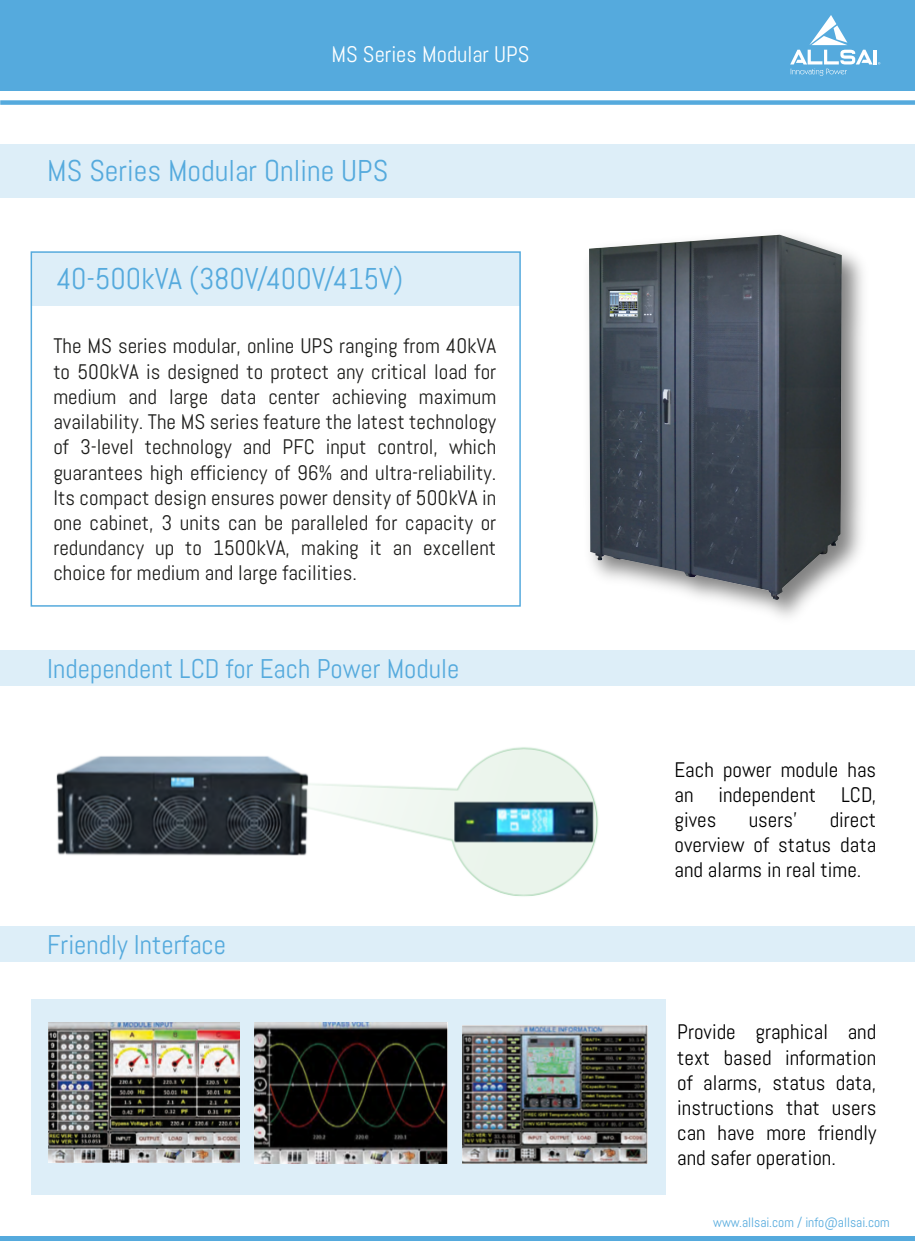
<style>
.page{position:relative;width:915px;height:1255px;background:#fff}
.page>*{position:absolute;margin:0;border:0;box-sizing:border-box;transform-origin:0 0}
.t1{font:30px "Abel";color:#5ad}
.t2{font:27px "Abel";color:#5ad}
.t3{font:22.5px "Abel";color:#fff}
.t4{font:21px/25.2px "Abel";color:#1d1d1b;text-align:justify}
.t5{font:21px/25.2px "Abel";color:#000;text-align:justify}
.t6{font:13.5px "Abel";color:#5ad}
</style>
<div class="page">
<div style="left:0;top:100px;width:914px;height:5px;background:#5ad"></div>
<div style="left:0;top:0;width:914px;height:91px;background:#5ad"></div>
<svg style="left:790px;top:15px;width:90px;height:61px"></svg>
<div style="left:0;top:1235px;width:914px;height:5px;background:#5ad"></div>
<div style="left:31px;top:999px;width:634px;height:195px;background:#ddeef8"></div>
<div style="left:31px;top:252px;width:489px;height:53px;background:#ddeef8"></div>
<div style="left:0;top:650px;width:914px;height:35px;background:#ddeef8"></div>
<div style="left:0;top:144px;width:914px;height:53px;background:#ddeef8"></div>
<div style="left:0;top:925px;width:914px;height:36px;background:#ddeef8"></div>
<img style="left:0;top:685px;width:12px;height:277px">
<img style="left:515px;top:234px;width:348px;height:383px">
<img style="left:589px;top:235px;width:252px;height:365px">
<img style="left:56px;top:747px;width:543px;height:150px">
<img style="left:48px;top:1022px;width:192px;height:140px">
<img style="left:254px;top:1022px;width:194px;height:140px">
<img style="left:462px;top:1025px;width:185px;height:137px">
<p class="t3" style="left:331px;top:40px;width:199px">MS Series Modular UPS</p>
<h1 class="t1" style="left:47px;top:151px;width:342px">MS Series Modular Online UPS</h1>
<h1 class="t1" style="left:56px;top:259px;width:348px">40-500kVA (380V/400V/415V)</h1>
<p class="t4" style="left:53px;top:333px;width:444px">The MS series modular, online UPS ranging from 40kVA to 500kVA is designed to protect any critical load for medium and large data center achieving maximum availability. The MS series feature the latest technology of 3-level technology and PFC input control, which guarantees high efficiency of 96% and ultra-reliability.<br>Its compact design ensures power density of 500kVA in one cabinet, 3 units can be paralleled for capacity or redundancy up to 1500kVA, making it an excellent choice for medium and large facilities.</p>
<p class="t2" style="left:47px;top:651px;width:413px">Independent LCD for Each Power Module</p>
<p class="t2" style="left:47px;top:927px;width:180px">Friendly Interface</p>
<p class="t5" style="left:674px;top:756px;width:203px">Each power module has an independent LCD, gives</p>
<p class="t5" style="left:674px;top:807px;width:203px;text-indent:155px">direct overview of status data and alarms in real time.</p>
<p class="t5" style="left:748px;top:807px;width:50px">users’</p>
<p class="t5" style="left:677px;top:1019px;width:200px">Provide graphical and text based information of alarms, status data, instructions that users can have more friendly and safer operation.</p>
<p class="t6" style="left:713px;top:1213px;width:178px">www.allsai.com / info@allsai.com</p>
</div>
